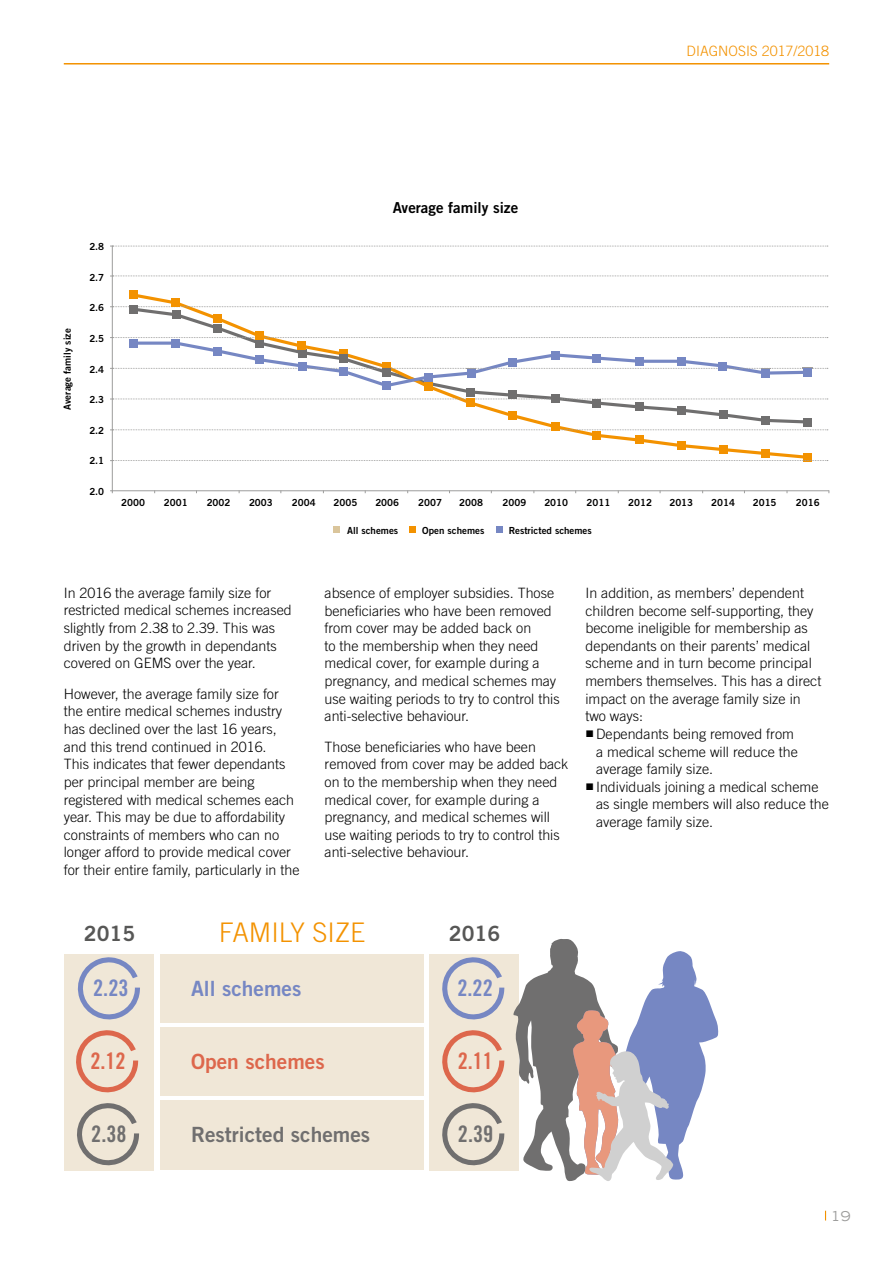
<style>
.page{position:relative;width:893px;height:1263px;background:#fff}
.page>*{position:absolute;margin:0;border:0;box-sizing:border-box;transform-origin:0 0}
.t1{font:300 27px "Trade Gothic LT Std";color:#f39200}
.t2{font:22.8px "Trade Gothic LT Std Bd Cn 20";color:#7687c3}
.t3{font:22.8px "Trade Gothic LT Std Bd Cn 20";color:#dd674c}
.t4{font:22.8px "Trade Gothic LT Std Bd Cn 20";color:#706f6f}
.t5{font:21px "Trade Gothic LT Std Bd 2";color:#706f6f}
.t6{font:21px "Trade Gothic LT Std Bd 2";color:#dd674c}
.t7{font:21px "Trade Gothic LT Std Bd 2";color:#7687c3}
.t8{font:21px "Trade Gothic LT Std Bd 2";color:#575756}
.t9{font:15.15px "Trade Gothic LT Std Bd 2";color:#000}
.t10{font:300 14.25px/17.7px "Trade Gothic LT Std";color:#000}
.t11{font:300 14.25px "Trade Gothic LT Std";color:#f39200}
.t12{font:expanded 13.5px "Trade Gothic LT Std";color:#9d9d9c}
.t13{font:9.75px "Trade Gothic LT Std Bd 2";color:#000}
.s1{font-family:"Arial";font-weight:400}
</style>
<div class="page">
<hr style="left:64px;top:63px;width:765px;height:2px;background:#f39200">
<div style="left:64px;top:954px;width:90px;height:216px;background:#f0e7d7"></div>
<div style="left:429px;top:954px;width:90px;height:216px;background:#f0e7d7"></div>
<div style="left:160px;top:954px;width:263px;height:68px;background:#f0e7d7"></div>
<div style="left:160px;top:1027px;width:263px;height:68px;background:#f0e7d7"></div>
<div style="left:160px;top:1100px;width:263px;height:70px;background:#f0e7d7"></div>
<svg style="left:442px;top:957px;width:63px;height:63px"></svg>
<svg style="left:442px;top:1030px;width:63px;height:63px"></svg>
<svg style="left:442px;top:1103px;width:63px;height:63px"></svg>
<svg style="left:513px;top:939px;width:205px;height:243px"></svg>
<svg style="left:132px;top:293px;width:677px;height:166px"></svg>
<div style="left:129px;top:305px;width:8px;height:8px;background:#706f6f"></div>
<div style="left:172px;top:311px;width:8px;height:8px;background:#706f6f"></div>
<div style="left:214px;top:324px;width:8px;height:8px;background:#706f6f"></div>
<div style="left:466px;top:388px;width:9px;height:8px;background:#706f6f"></div>
<div style="left:509px;top:391px;width:8px;height:8px;background:#706f6f"></div>
<div style="left:551px;top:394px;width:8px;height:8px;background:#706f6f"></div>
<div style="left:593px;top:399px;width:8px;height:8px;background:#706f6f"></div>
<div style="left:635px;top:403px;width:9px;height:8px;background:#706f6f"></div>
<div style="left:677px;top:406px;width:9px;height:8px;background:#706f6f"></div>
<div style="left:719px;top:411px;width:8px;height:8px;background:#706f6f"></div>
<div style="left:762px;top:416px;width:8px;height:9px;background:#706f6f"></div>
<div style="left:803px;top:418px;width:9px;height:8px;background:#706f6f"></div>
<div style="left:382px;top:382px;width:8px;height:8px;background:#7687c3"></div>
<div style="left:129px;top:291px;width:8px;height:8px;background:#f39200"></div>
<div style="left:172px;top:299px;width:8px;height:8px;background:#f39200"></div>
<div style="left:214px;top:314px;width:8px;height:8px;background:#f39200"></div>
<div style="left:255px;top:331px;width:9px;height:8px;background:#f39200"></div>
<div style="left:424px;top:382px;width:8px;height:8px;background:#f39200"></div>
<div style="left:466px;top:399px;width:8px;height:8px;background:#f39200"></div>
<div style="left:509px;top:411px;width:8px;height:9px;background:#f39200"></div>
<div style="left:551px;top:422px;width:8px;height:9px;background:#f39200"></div>
<div style="left:593px;top:431px;width:8px;height:9px;background:#f39200"></div>
<div style="left:635px;top:436px;width:9px;height:8px;background:#f39200"></div>
<div style="left:677px;top:442px;width:8px;height:8px;background:#f39200"></div>
<div style="left:719px;top:445px;width:9px;height:9px;background:#f39200"></div>
<div style="left:762px;top:449px;width:8px;height:8px;background:#f39200"></div>
<div style="left:803px;top:453px;width:9px;height:9px;background:#f39200"></div>
<svg style="left:110px;top:246px;width:718px;height:1px"></svg>
<svg style="left:110px;top:276px;width:718px;height:1px"></svg>
<svg style="left:110px;top:306px;width:718px;height:1px"></svg>
<svg style="left:110px;top:337px;width:718px;height:50px"></svg>
<svg style="left:110px;top:399px;width:718px;height:1px"></svg>
<svg style="left:110px;top:429px;width:718px;height:1px"></svg>
<svg style="left:110px;top:460px;width:718px;height:1px"></svg>
<hr style="left:112px;top:246px;width:1px;height:245px;background:#9d9d9c">
<hr style="left:112px;top:490px;width:717px;height:1px;background:#9d9d9c">
<svg style="left:334px;top:527px;width:6px;height:6px"></svg>
<svg style="left:409px;top:527px;width:6px;height:6px"></svg>
<div style="left:496px;top:527px;width:7px;height:6px;background:#7687c3"></div>
<svg style="left:77px;top:957px;width:63px;height:63px"></svg>
<svg style="left:76px;top:1030px;width:63px;height:63px"></svg>
<svg style="left:77px;top:1103px;width:62px;height:63px"></svg>
<p class="t11" style="left:687px;top:43px;width:144px">DIAGNOSIS 2017/2018</p>
<p class="t13" style="left:61px;top:410px;width:83px;rotate:-90deg">Average family size</p>
<p class="t13" style="left:89px;top:240px;width:16px">2.8</p>
<p class="t13" style="left:89px;top:271px;width:16px">2.7</p>
<p class="t13" style="left:89px;top:302px;width:16px">2.6</p>
<p class="t13" style="left:89px;top:332px;width:16px">2.5</p>
<p class="t13" style="left:89px;top:363px;width:16px">2.4</p>
<p class="t13" style="left:89px;top:393px;width:16px">2.3</p>
<p class="t13" style="left:89px;top:424px;width:16px">2.2</p>
<p class="t13" style="left:89px;top:455px;width:16px">2.1</p>
<p class="t13" style="left:89px;top:486px;width:16px">2.0</p>
<p class="t9" style="left:393px;top:198px;width:127px">Average family size</p>
<p class="t13" style="left:121px;top:497px;width:25px">2000</p>
<p class="t13" style="left:164px;top:497px;width:25px">2001</p>
<p class="t13" style="left:207px;top:497px;width:25px">2002</p>
<p class="t13" style="left:249px;top:497px;width:25px">2003</p>
<p class="t13" style="left:292px;top:497px;width:25px">2004</p>
<p class="t13" style="left:334px;top:497px;width:25px">2005</p>
<p class="t13" style="left:375px;top:497px;width:25px">2006</p>
<p class="t13" style="left:418px;top:497px;width:25px">2007</p>
<p class="t13" style="left:459px;top:497px;width:25px">2008</p>
<p class="t13" style="left:502px;top:497px;width:25px">2009</p>
<p class="t13" style="left:544px;top:497px;width:25px">2010</p>
<p class="t13" style="left:587px;top:497px;width:25px">2011</p>
<p class="t13" style="left:628px;top:497px;width:25px">2012</p>
<p class="t13" style="left:669px;top:497px;width:25px">2013</p>
<p class="t13" style="left:711px;top:497px;width:25px">2014</p>
<p class="t13" style="left:753px;top:497px;width:25px">2015</p>
<p class="t13" style="left:796px;top:497px;width:25px">2016</p>
<p class="t13" style="left:347px;top:524px;width:53px">All schemes</p>
<p class="t13" style="left:422px;top:524px;width:64px">Open schemes</p>
<p class="t13" style="left:509px;top:524px;width:85px">Restricted schemes</p>
<p class="t10" style="left:64px;top:584px;width:229px">In 2016 the average family size for restricted medical schemes increased slightly from 2.38 to 2.39. This was driven by the growth in dependants covered on GEMS over the year.</p>
<p class="t10" style="left:64px;top:685px;width:237px">However, the average family size for the entire medical schemes industry has declined over the last 16 years, and this trend continued in 2016.<br>This indicates that fewer dependants per principal member are being registered with medical schemes each year. This may be due to affordability constraints of members who can no longer afford to provide medical cover for their entire family, particularly in the</p>
<p class="t10" style="left:325px;top:584px;width:237px">absence of employer subsidies. Those beneficiaries who have been removed from cover may be added back on<br>to the membership when they need medical cover, for example during a pregnancy, and medical schemes may use waiting periods to try to control this anti-selective behaviour.</p>
<p class="t10" style="left:325px;top:737px;width:245px">Those beneficiaries who have been removed from cover may be added back on to the membership when they need medical cover, for example during a pregnancy, and medical schemes will use waiting periods to try to control this anti-selective behaviour.</p>
<p class="t10" style="left:585px;top:584px;width:237px">In addition, as members’ dependent children become self-supporting, they become ineligible for membership as dependants on their parents’ medical scheme and in turn become principal members themselves. This has a direct impact on the average family size in two ways:</p>
<p class="t10" style="left:596px;top:725px;width:203px;text-indent:-11px"><span class="s1">■</span>Dependants being removed from a medical scheme will reduce the average family size.</p>
<p class="t10" style="left:596px;top:778px;width:234px;text-indent:-11px"><span class="s1">■</span>Individuals joining a medical scheme as single members will also reduce the average family size.</p>
<h1 class="t1" style="left:219px;top:917px;width:148px">FAMILY SIZE</h1>
<h3 class="t7" style="left:191px;top:975px;width:112px">All schemes</h3>
<h3 class="t8" style="left:84px;top:920px;width:53px">2015</h3>
<h3 class="t8" style="left:449px;top:920px;width:53px">2016</h3>
<h2 class="t2" style="left:457px;top:974px;width:37px">2.22</h2>
<h2 class="t2" style="left:93px;top:974px;width:37px">2.23</h2>
<h2 class="t3" style="left:90px;top:1047px;width:37px">2.12</h2>
<h2 class="t4" style="left:91px;top:1120px;width:37px">2.38</h2>
<h3 class="t6" style="left:191px;top:1048px;width:135px">Open schemes</h3>
<h3 class="t5" style="left:191px;top:1121px;width:181px">Restricted schemes</h3>
<h2 class="t3" style="left:458px;top:1047px;width:37px">2.11</h2>
<h2 class="t4" style="left:458px;top:1120px;width:37px">2.39</h2>
<p class="t12" style="left:831px;top:1207px;width:21px">19</p>
</div>
